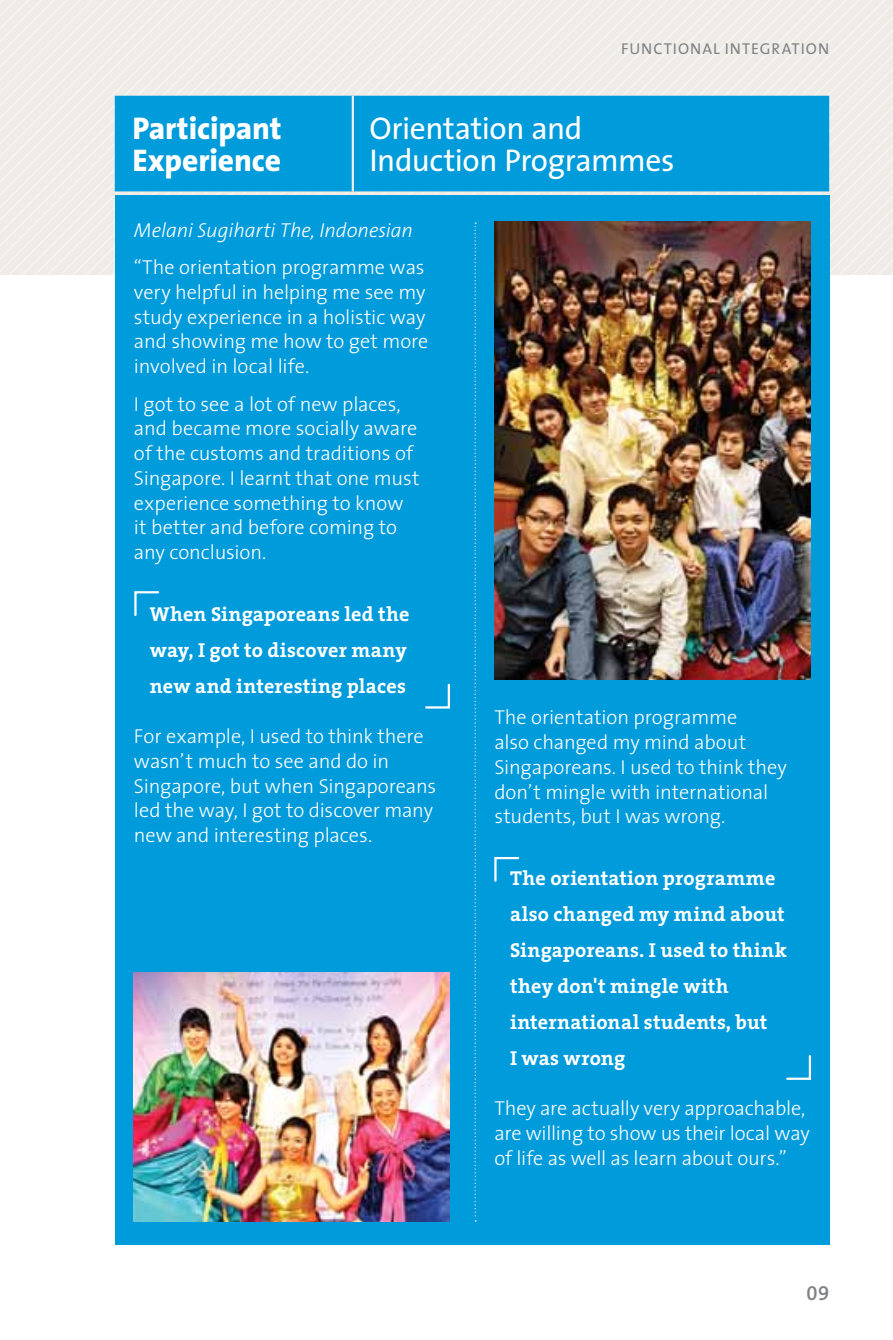
<style>
.page{position:relative;width:893px;height:1340px;background:#fff}
.page>*{position:absolute;margin:0;border:0;box-sizing:border-box;transform-origin:0 0}
.t1{font:31.5px/31.5px "The Sans";letter-spacing:-.015em;color:#fff}
.t2{font:800 31.5px/31.5px "The Sans";letter-spacing:-.005em;color:#fff}
.t3{font:300 20.25px/24.8px "The Sans";letter-spacing:-.005em;color:#fff}
.t4{font:700 20.25px/36px "The Serif";letter-spacing:.01em;color:#fff}
.t5{font:italic 300 20.25px/37.6px "The Sans";color:#fff}
.t6{font:20.25px "The Sans Semi Bold Expert";color:#808285}
.t7{font:15.75px "The Sans";letter-spacing:.06em;color:#808285}
.s1{font-style:normal}
</style>
<div class="page">
<svg style="left:0;top:0;width:893px;height:274px;background:#eeece9"></svg>
<div style="left:115px;top:96px;width:714px;height:95px;background:#009bdb"></div>
<hr style="left:352px;top:96px;width:2px;height:95px;background:#efece8">
<div style="left:115px;top:195px;width:714px;height:1049px;background:#009bdb"></div>
<img style="left:494px;top:222px;width:316px;height:457px">
<svg style="left:475px;top:222px;width:1px;height:999px"></svg>
<svg style="left:134px;top:591px;width:26px;height:25px"></svg>
<svg style="left:425px;top:683px;width:25px;height:26px"></svg>
<svg style="left:494px;top:857px;width:26px;height:25px"></svg>
<svg style="left:786px;top:1055px;width:26px;height:25px"></svg>
<img style="left:134px;top:972px;width:316px;height:249px">
<p class="t7" style="left:621px;top:35px;width:209px">Functional Integration</p>
<p class="t2" style="left:132px;top:112px;width:151px">Participant<br>Experience</p>
<p class="t1" style="left:369px;top:112px;width:307px">Orientation and<br>Induction Programmes</p>
<p class="t5" style="left:134px;top:210px;width:292px">Melani Sugiharti The, Indonesian <span class="s1">“The orientation programme was</span></p>
<p class="t3" style="left:134px;top:279px;width:296px">very helpful in helping me see my study experience in a holistic way and showing me how to get more involved in local life.</p>
<p class="t3" style="left:134px;top:391px;width:287px">I got to see a lot of new places, and became more socially aware of the customs and traditions of<br>Singapore. I learnt that one must experience something to know it better and before coming to any conclusion.</p>
<p class="t4" style="left:150px;top:595px;width:261px">When Singaporeans led the way, I got to discover many new and interesting places</p>
<p class="t3" style="left:134px;top:723px;width:304px">For example, I used to think there wasn’t much to see and do in<br>Singapore, but when Singaporeans led the way, I got to discover many new and interesting places.</p>
<p class="t3" style="left:494px;top:704px;width:294px">The orientation programme<br>also changed my mind about<br>Singaporeans. I used to think they don’t mingle with international students, but I was wrong.</p>
<p class="t4" style="left:510px;top:859px;width:278px">The orientation programme also changed my mind about<br>Singaporeans. I used to think they don't mingle with international students, but<br>I was wrong</p>
<p class="t3" style="left:494px;top:1095px;width:317px">They are actually very approachable, are willing to show us their local way of life as well as learn about ours.”</p>
<p class="t6" style="left:806px;top:1275px;width:24px">09</p>
</div>
